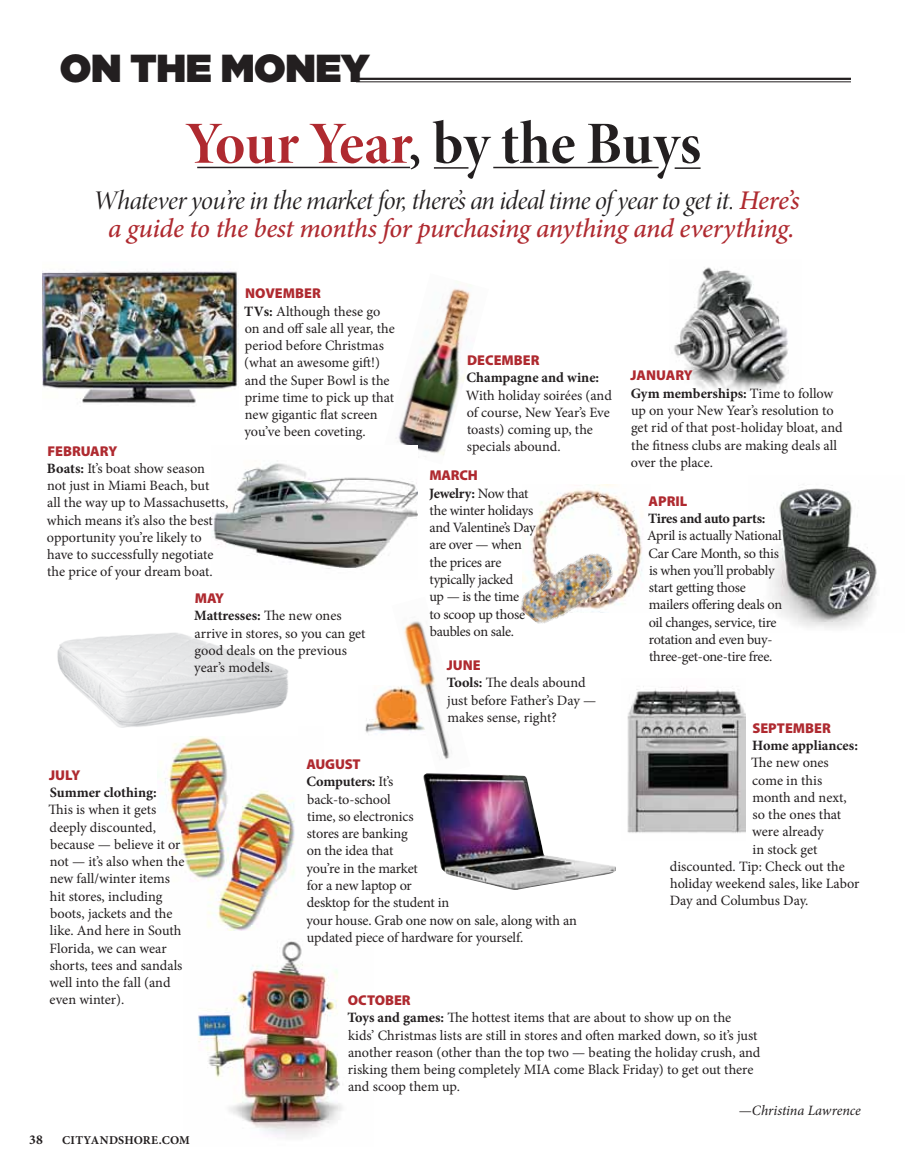
<style>
.page{position:relative;width:905px;height:1175px;background:#fff}
.page>*{position:absolute;margin:0;border:0;box-sizing:border-box;transform-origin:0 0}
.t1{font:60px "Minion Pro Bold Disp";color:#231f20}
.t2{font:900 39px "Gotham";letter-spacing:-.01em;color:#231f20}
.t3{font:27px "Minion Pro It Disp";letter-spacing:-.02em;color:#231f20}
.t4{font:italic 500 27px "Minion Pro";letter-spacing:-.02em;color:#af2a30}
.t5{font:14.25px/17.2px "Minion Pro";letter-spacing:-.005em;color:#231f20}
.t6{font:14.25px/17.2px "Minion Pro";letter-spacing:-.025em;color:#231f20}
.t7{font:900 14.25px "Myriad Pro";color:#af2a30}
.t8{font:700 14.25px "Minion Pro";letter-spacing:-.005em;color:#231f20}
.t9{font:700 14.25px "Minion Pro";letter-spacing:-.025em;color:#231f20}
.t10{font:italic 14.25px "Minion Pro";letter-spacing:-.005em;color:#231f20}
.t11{font:700 13.5px "Minion Pro";color:#231f20}
.t12{font:700 12px "Minion Pro";letter-spacing:.015em;color:#231f20}
.s1{color:#af2a30}
.s2{font-family:"Minion Pro";font-weight:500;font-style:italic;color:#af2a30}
.s3{font-weight:700}
.s4{font-style:normal}
</style>
<div class="page">
<img style="left:162px;top:736px;width:133px;height:195px">
<hr style="left:356px;top:78px;width:495px;height:2px;background:#231f20">
<hr style="left:356px;top:81px;width:495px;height:1px;background:#231f20">
<hr style="left:197px;top:167px;width:213px;height:1px;background:#231f20">
<hr style="left:493px;top:167px;width:165px;height:1px;background:#231f20">
<hr style="left:674px;top:167px;width:26px;height:2px;background:#231f20">
<hr style="left:434px;top:167px;width:34px;height:2px;background:#231f20">
<img style="left:43px;top:270px;width:196px;height:134px">
<img style="left:396px;top:288px;width:75px;height:168px">
<img style="left:213px;top:445px;width:204px;height:124px">
<img style="left:674px;top:267px;width:115px;height:125px">
<img style="left:540px;top:484px;width:103px;height:96px">
<img style="left:772px;top:485px;width:105px;height:143px">
<img style="left:520px;top:510px;width:114px;height:114px">
<img style="left:57px;top:633px;width:232px;height:95px">
<img style="left:365px;top:689px;width:27px;height:44px">
<img style="left:392px;top:621px;width:60px;height:139px">
<img style="left:627px;top:686px;width:118px;height:147px">
<img style="left:198px;top:941px;width:144px;height:197px">
<img style="left:423px;top:773px;width:193px;height:117px">
<h2 class="t2" style="left:60px;top:40px;width:311px">ON THE MONEY</h2>
<h1 class="t1" style="left:185px;top:104px;width:517px"><span class="s1">Your Year</span>, by the Buys</h1>
<h3 class="t3" style="left:93px;top:183px;width:708px">Whatever you’re in the market for, there’s an ideal time of year to get it. <span class="s2">Here’s</span></h3>
<h3 class="t4" style="left:108px;top:210px;width:688px">a guide to the best months for purchasing anything and everything.</h3>
<p class="t7" style="left:245px;top:284px;width:77px">NOVEMBER</p>
<p class="t5" style="left:244px;top:302px;width:152px"><span class="s3">TVs:</span> Although these go on and off sale all year, the period before Christmas (what an awesome gift!) and the Super Bowl is the prime time to pick up that new gigantic flat screen you’ve been coveting.</p>
<p class="t7" style="left:467px;top:351px;width:74px">DECEMBER</p>
<p class="t8" style="left:466px;top:368px;width:134px">Champagne and wine:</p>
<p class="t5" style="left:466px;top:386px;width:147px">With holiday soirées (and of course, New Year’s Eve toasts) coming up, the specials abound.</p>
<p class="t7" style="left:630px;top:366px;width:64px">JANUARY</p>
<p class="t5" style="left:630px;top:384px;width:213px"><span class="s3">Gym memberships:</span> Time to follow up on your New Year’s resolution to get rid of that post-holiday bloat, and the fitness clubs are making deals all over the place.</p>
<p class="t7" style="left:648px;top:491px;width:40px">APRIL</p>
<p class="t9" style="left:648px;top:508px;width:119px">Tires and auto parts:</p>
<p class="t6" style="left:647px;top:527px;width:136px">April is actually National<br>Car Care Month, so this is when you’ll probably start getting those mailers offering deals on oil changes, service, tire rotation and even buy&shy;three-get-one-tire free.</p>
<p class="t7" style="left:47px;top:441px;width:71px">FEBRUARY</p>
<p class="t5" style="left:47px;top:460px;width:183px"><span class="s3">Boats:</span> It’s boat show season<br>not just in Miami Beach, but<br>all the way up to Massachusetts, which means it’s also the best opportunity you’re likely to have to successfully negotiate the price of your dream boat.</p>
<p class="t7" style="left:429px;top:466px;width:50px">MARCH</p>
<p class="t5" style="left:429px;top:484px;width:108px"><span class="s3">Jewelry:</span> Now that the winter holidays and Valentine’s Day are over — when the prices are typically jacked<br>up — is the time<br>to scoop up those baubles on sale.</p>
<p class="t7" style="left:447px;top:655px;width:35px">JUNE</p>
<p class="t5" style="left:447px;top:674px;width:151px"><span class="s3">Tools:</span> The deals abound just before Father’s Day — makes sense, right?</p>
<p class="t7" style="left:195px;top:588px;width:31px">MAY</p>
<p class="t5" style="left:194px;top:607px;width:173px"><span class="s3">Mattresses:</span> The new ones arrive in stores, so you can get good deals on the previous year’s models.</p>
<p class="t7" style="left:752px;top:718px;width:80px">SEPTEMBER</p>
<p class="t8" style="left:752px;top:735px;width:107px">Home appliances:</p>
<p class="t5" style="left:751px;top:754px;width:79px">The new ones</p>
<p class="t5" style="left:752px;top:771px;width:71px">come in this</p>
<p class="t5" style="left:752px;top:788px;width:96px">month and next,</p>
<p class="t5" style="left:752px;top:806px;width:90px">so the ones that</p>
<p class="t5" style="left:752px;top:823px;width:73px">were already</p>
<p class="t5" style="left:752px;top:840px;width:66px">in stock get</p>
<p class="t5" style="left:669px;top:857px;width:176px">discounted. Tip: Check out the</p>
<p class="t5" style="left:670px;top:875px;width:191px">holiday weekend sales, like Labor</p>
<p class="t5" style="left:669px;top:892px;width:140px">Day and Columbus Day.</p>
<p class="t7" style="left:306px;top:754px;width:56px">AUGUST</p>
<p class="t5" style="left:306px;top:773px;width:272px"><span class="s3">Computers:</span> It’s<br>back-to-school<br>time, so electronics<br>stores are banking<br>on the idea that<br>you’re in the market<br>for a new laptop or<br>desktop for the student in<br>your house. Grab one now on sale, along with an updated piece of hardware for yourself.</p>
<p class="t7" style="left:49px;top:765px;width:33px">JULY</p>
<p class="t8" style="left:50px;top:782px;width:108px">Summer clothing:</p>
<p class="t5" style="left:49px;top:801px;width:137px">This is when it gets deeply discounted, because — believe it or not — it’s also when the new fall/winter items hit stores, including boots, jackets and the like. And here in South<br>Florida, we can wear shorts, tees and sandals well into the fall (and even winter).</p>
<p class="t7" style="left:348px;top:990px;width:64px">OCTOBER</p>
<p class="t5" style="left:347px;top:1009px;width:414px"><span class="s3">Toys and games:</span> The hottest items that are about to show up on the kids’ Christmas lists are still in stores and often marked down, so it’s just another reason (other than the top two — beating the holiday crush, and risking them being completely MIA come Black Friday) to get out there and scoop them up.</p>
<p class="t11" style="left:29px;top:1129px;width:15px">38</p>
<p class="t12" style="left:62px;top:1132px;width:129px">CITYANDSHORE.COM</p>
<p class="t10" style="left:738px;top:1100px;width:124px"><span class="s4">—</span>Christina Lawrence</p>
</div>
